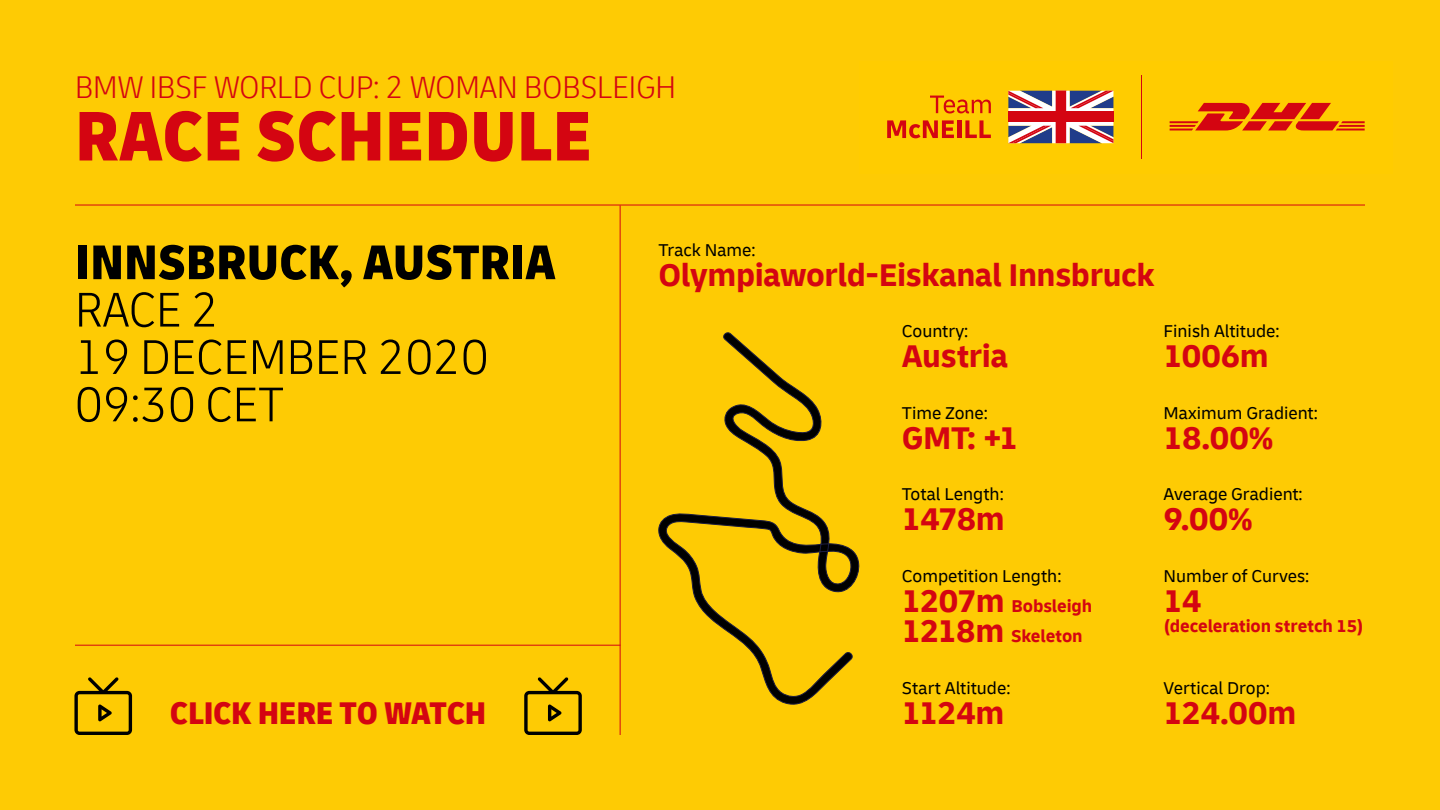
<style>
.page{position:relative;width:1440px;height:810px;background:#fecb04}
.page>*{position:absolute;margin:0;border:0;box-sizing:border-box;transform-origin:0 0}
.t1{font:900 condensed 73.5px "Delivery";color:#d40511}
.t2{font:300 condensed 51px/47.4px "Delivery";color:#000}
.t3{font:900 condensed 51px "Delivery";color:#000}
.t4{font:700 33px "Delivery";letter-spacing:-.015em;color:#d40511}
.t5{font:300 condensed 33px "Delivery";color:#d40511}
.t6{font:900 condensed 33px "Delivery";letter-spacing:-.01em;color:#d40511}
.t7{font:18px/30px "Delivery";color:#000}
.t8{font:700 18px "Delivery";letter-spacing:-.005em;color:#d40511}
.s1{font-weight:700;font-size:33px;color:#d40511}
.s2{font-weight:700;color:#d40511}
</style>
<div class="page">
<svg style="left:658px;top:332px;width:202px;height:373px"></svg>
<hr style="left:75px;top:205px;width:1290px;height:1px;background:#d40511">
<hr style="left:75px;top:645px;width:546px;height:1px;background:#d40511">
<hr style="left:620px;top:205px;width:1px;height:530px;background:#d40511">
<svg style="left:74px;top:677px;width:58px;height:58px"></svg>
<svg style="left:524px;top:677px;width:58px;height:58px"></svg>
<div style="left:859px;top:61px;width:533px;height:112px;background:#fc0"></div>
<hr style="left:1141px;top:75px;width:1px;height:84px;background:#d40511">
<svg style="left:1170px;top:103px;width:195px;height:27px"></svg>
<svg style="left:1008px;top:91px;width:105px;height:52px;background:#ab839c"></svg>
<div style="left:1008px;top:112px;width:105px;height:10px;background:#d40511"></div>
<svg style="left:887px;top:120px;width:67px;height:18px"></svg>
<hr style="left:957px;top:120px;width:4px;height:18px;background:#d40511">
<svg style="left:965px;top:120px;width:26px;height:18px"></svg>
<svg style="left:930px;top:96px;width:61px;height:17px"></svg>
<h3 class="t5" style="left:75px;top:68px;width:603px">BMW IBSF WORLD CUP: 2 WOMAN BOBSLEIGH</h3>
<h1 class="t1" style="left:75px;top:89px;width:519px">RACE SCHEDULE</h1>
<p class="t7" style="left:658px;top:235px;width:99px">Track Name:</p>
<h2 class="t3" style="left:75px;top:230px;width:482px">INNSBRUCK, AUSTRIA</h2>
<h3 class="t4" style="left:658px;top:254px;width:498px">Olympiaworld-Eiskanal Innsbruck</h3>
<h2 class="t2" style="left:75px;top:286px;width:415px">RACE 2<br>19 DECEMBER 2020<br>09:30 CET</h2>
<p class="t7" style="left:1164px;top:316px;width:118px">Finish Altitude:</p>
<h3 class="t4" style="left:1164px;top:336px;width:107px">1006m</h3>
<p class="t7" style="left:1164px;top:398px;width:156px">Maximum Gradient:</p>
<h3 class="t4" style="left:1164px;top:417px;width:111px">18.00%</h3>
<p class="t7" style="left:1164px;top:479px;width:141px">Average Gradient:</p>
<h3 class="t4" style="left:1164px;top:499px;width:90px">9.00%</h3>
<p class="t7" style="left:1164px;top:561px;width:147px">Number of Curves:</p>
<h3 class="t4" style="left:1164px;top:580px;width:40px">14</h3>
<p class="t8" style="left:1164px;top:614px;width:202px">(deceleration stretch 15)</p>
<p class="t7" style="left:902px;top:316px;width:68px">Country:</p>
<h3 class="t4" style="left:902px;top:336px;width:108px">Austria</h3>
<p class="t7" style="left:902px;top:398px;width:88px">Time Zone:</p>
<h3 class="t4" style="left:902px;top:417px;width:118px">GMT: +1</h3>
<p class="t7" style="left:902px;top:479px;width:103px">Total Length:</p>
<h3 class="t4" style="left:902px;top:499px;width:105px">1478m</h3>
<p class="t7" style="left:902px;top:561px;width:192px">Competition Length:<br><span class="s1">1207m</span> <span class="s2">Bobsleigh<br></span><span class="s1">1218m</span> <span class="s2">Skeleton</span></p>
<p class="t7" style="left:902px;top:673px;width:110px">Start Altitude:</p>
<h3 class="t4" style="left:902px;top:692px;width:104px">1124m</h3>
<p class="t7" style="left:1164px;top:673px;width:108px">Vertical Drop:</p>
<h3 class="t6" style="left:170px;top:692px;width:318px">CLICK HERE TO WATCH</h3>
<h3 class="t4" style="left:1164px;top:692px;width:134px">124.00m</h3>
</div>
